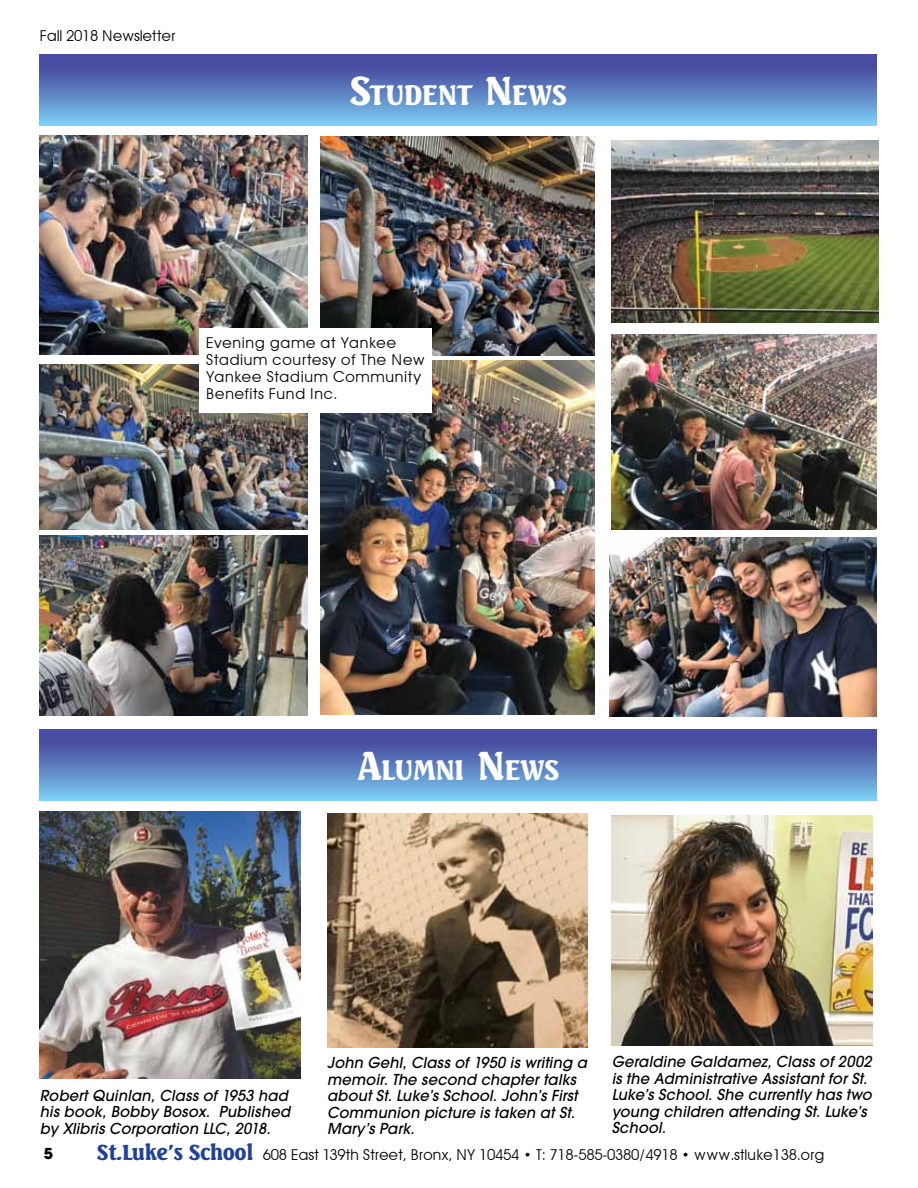
<style>
.page{position:relative;width:918px;height:1188px;background:#fff}
.page>*{position:absolute;margin:0;border:0;box-sizing:border-box;transform-origin:0 0}
.t1{font:800 27.3px "Seagull BT";letter-spacing:-.015em;color:#fff}
.t2{font:italic 500 15px/16.5px "Avant Garde";letter-spacing:.015em;color:#000}
.t3{font:15px "Avant Garde";letter-spacing:-.02em;color:#000}
.t4{font:15px/17px "Avant Garde";letter-spacing:.01em;color:#000}
.t5{font:700 15px "Avant Garde";color:#000}
.s1{font-size:39px}
.s2{font-family:"Seagull BT";font-weight:800;font-size:21px;color:#20419b}
</style>
<div class="page">
<div style="left:40px;top:54px;width:837px;height:71px;background:linear-gradient(to bottom,#403792,#79c8ef)"></div>
<div style="left:40px;top:729px;width:837px;height:71px;background:linear-gradient(to bottom,#403792,#79c8ef)"></div>
<img style="left:40px;top:811px;width:261px;height:267px">
<img style="left:327px;top:813px;width:261px;height:235px">
<img style="left:612px;top:816px;width:261px;height:229px">
<img style="left:40px;top:135px;width:267px;height:219px">
<img style="left:321px;top:136px;width:273px;height:219px">
<img style="left:612px;top:140px;width:267px;height:183px">
<img style="left:40px;top:364px;width:267px;height:165px">
<img style="left:612px;top:334px;width:265px;height:195px">
<img style="left:321px;top:361px;width:273px;height:354px">
<img style="left:610px;top:538px;width:267px;height:179px">
<div style="left:199px;top:328px;width:233px;height:85px;background:#fff"></div>
<img style="left:40px;top:536px;width:267px;height:180px">
<p class="t3" style="left:40px;top:26px;width:137px">Fall 2018 Newsletter</p>
<h1 class="t1" style="left:350px;top:78px;width:219px"><span class="s1">S</span>TUDENT <span class="s1">N</span>EWS</h1>
<p class="t4" style="left:206px;top:334px;width:221px">Evening game at Yankee<br>Stadium courtesy of The New<br>Yankee Stadium Community<br>Benefits Fund Inc.</p>
<h1 class="t1" style="left:357px;top:753px;width:204px"><span class="s1">A</span>LUMNI <span class="s1">N</span>EWS</h1>
<p class="t2" style="left:40px;top:1087px;width:252px">Robert Quinlan, Class of 1953 had his book, Bobby Bosox. Published by Xlibris Corporation LLC, 2018.</p>
<p class="t2" style="left:327px;top:1054px;width:261px">John Gehl, Class of 1950 is writing a memoir. The second chapter talks about St. Luke’s School. John’s First<br>Communion picture is taken at St.<br>Mary’s Park.</p>
<p class="t2" style="left:612px;top:1054px;width:262px">Geraldine Galdamez, Class of 2002 is the Administrative Assistant for St.<br>Luke’s School. She currently has two young children attending St. Luke’s<br>School.</p>
<p class="t5" style="left:44px;top:1144px;width:11px">5</p>
<p class="t3" style="left:97px;top:1145px;width:729px"><span class="s2">St.Luke’s School</span> 608 East 139th Street, Bronx, NY 10454 • T: 718-585-0380/4918 • www.stluke138.org</p>
</div>
